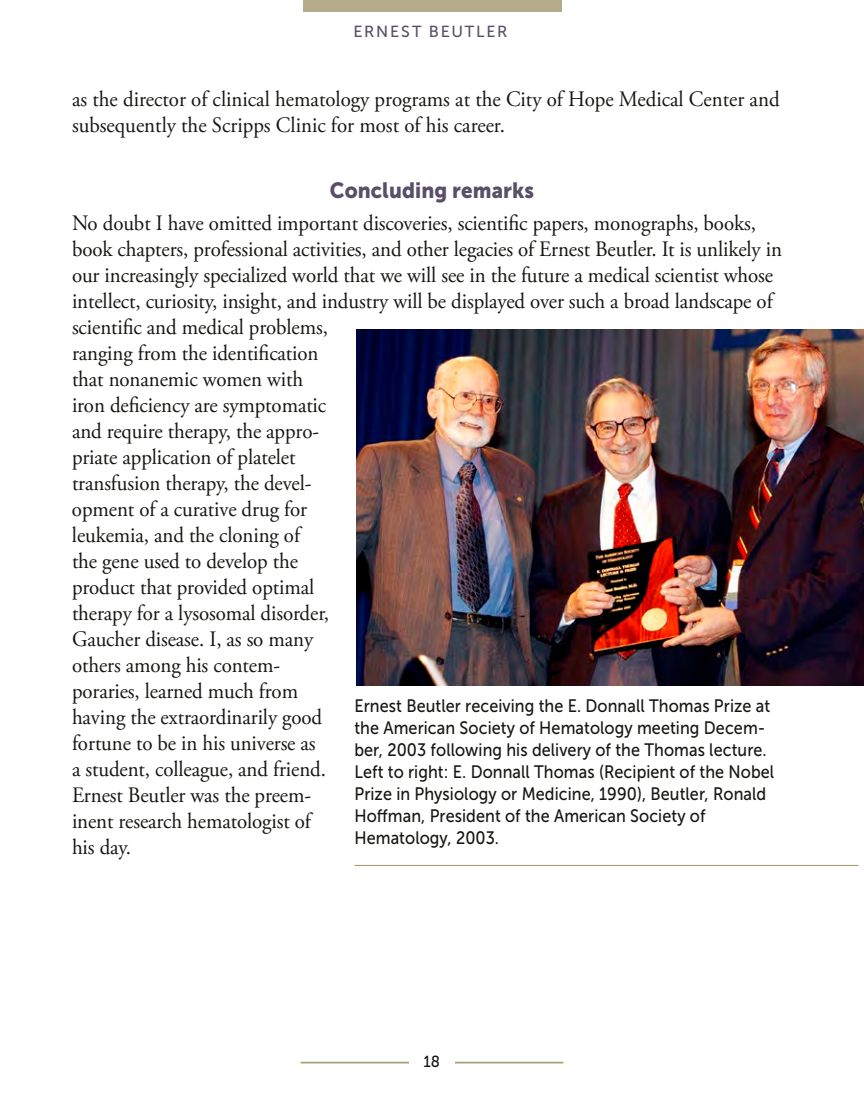
<style>
.page{position:relative;width:864px;height:1098px;background:#fff}
.page>*{position:absolute;margin:0;border:0;box-sizing:border-box;transform-origin:0 0}
.t1{font:22px/26px "Adobe Garamond Pro";letter-spacing:-.005em;color:#161713;scale:.95 1}
.t2{font:22px "Museo Sans 900";letter-spacing:.005em;color:#5b4e68;scale:.93 1}
.t3{font:18px/22px "Museo Sans 500";letter-spacing:.005em;color:#161713;scale:.9 1}
.t4{font:16px "Museo Sans 500";letter-spacing:.11em;color:#5b4e68}
.t5{font:16px "Museo Sans 500";color:#161713;scale:.95 1}
</style>
<div class="page">
<hr style="left:301px;top:1062px;width:262px;height:1px;background:#a09469">
<hr style="left:301px;top:1063px;width:262px;height:1px;background:#a09469">
<div style="left:409px;top:1055px;width:45px;height:27px;background:#fff"></div>
<div style="left:303px;top:0;width:258px;height:12px;background:#b6ac8c"></div>
<img style="left:356px;top:329px;width:508px;height:357px">
<hr style="left:354px;top:865px;width:504px;height:1px;background:#a09469">
<p class="t4" style="left:354px;top:23px;width:155px">ERNEST BEUTLER</p>
<p class="t1" style="left:72px;top:87px;width:746px">as the director of clinical hematology programs at the City of Hope Medical Center and subsequently the Scripps Clinic for most of his career.</p>
<p class="t2" style="left:330px;top:178px;width:221px">Concluding remarks</p>
<p class="t1" style="left:72px;top:211px;width:749px">No doubt I have omitted important discoveries, scientific papers, monographs, books, book chapters, professional activities, and other legacies of Ernest Beutler. It is unlikely in our increasingly specialized world that we will see in the future a medical scientist whose intellect, curiosity, insight, and industry will be displayed over such a broad landscape of scientific and medical problems,<br>ranging from the identification<br>that nonanemic women with<br>iron deficiency are symptomatic<br>and require therapy, the appro-<br>priate application of platelet<br>transfusion therapy, the devel-<br>opment of a curative drug for<br>leukemia, and the cloning of<br>the gene used to develop the<br>product that provided optimal<br>therapy for a lysosomal disorder,<br>Gaucher disease. I, as so many<br>others among his contem-<br>poraries, learned much from<br>having the extraordinarily good<br>fortune to be in his universe as<br>a student, colleague, and friend.<br>Ernest Beutler was the preem-<br>inent research hematologist of<br>his day.</p>
<p class="t3" style="left:354px;top:694px;width:468px">Ernest Beutler receiving the E. Donnall Thomas Prize at the American Society of Hematology meeting Decem&shy;ber, 2003 following his delivery of the Thomas lecture.<br>Left to right: E. Donnall Thomas (Recipient of the Nobel Prize in Physiology or Medicine, 1990), Beutler, Ronald Hoffman, President of the American Society of Hematology, 2003.</p>
<p class="t5" style="left:423px;top:1052px;width:19px">18</p>
</div>
